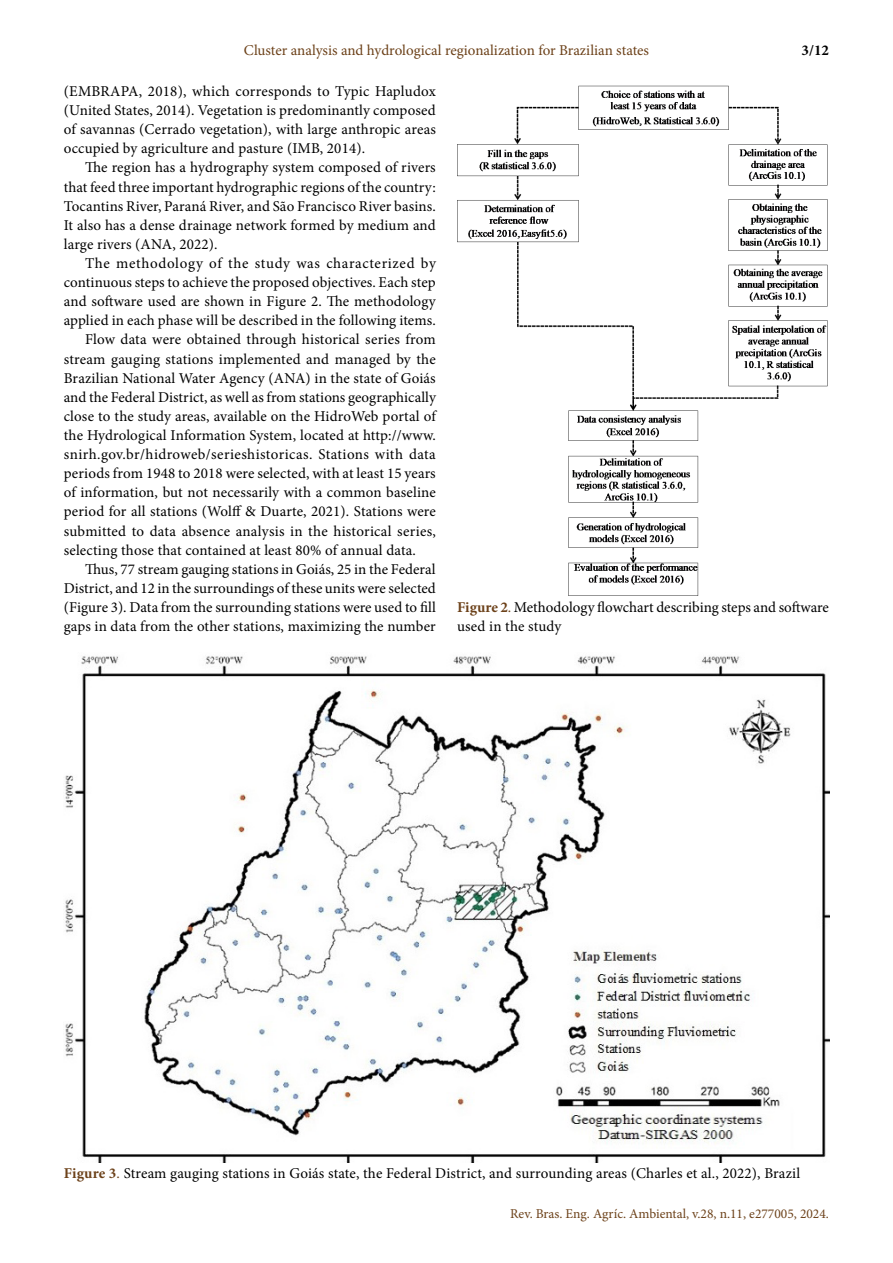
<style>
.page{position:relative;width:893px;height:1263px;background:#fff}
.page>*{position:absolute;margin:0;border:0;box-sizing:border-box;transform-origin:0 0}
.t1{font:15px/19px "Minion Pro";letter-spacing:.005em;color:#000;text-align:justify}
.t2{font:15px "Minion Pro";color:#6c4119}
.t3{font:15px "Minion Pro";letter-spacing:.025em;color:#000}
.t4{font:15px "Minion Pro";letter-spacing:.04em;color:#000}
.t5{font:700 15px "Minion Pro";color:#000}
.t6{font:13.5px "Minion Pro";color:#6c4119}
.s1{font-weight:700;color:#6c4119}
.s2{color:#6c4119}
</style>
<div class="page">
<img style="left:65px;top:655px;width:764px;height:508px">
<img style="left:457px;top:85px;width:371px;height:511px">
<p class="t2" style="left:244px;top:40px;width:407px">Cluster analysis and hydrological regionalization for Brazilian states</p>
<p class="t5" style="left:802px;top:40px;width:29px">3/12</p>
<p class="t1" style="left:64px;top:82px;width:374px">(EMBRAPA, 2018), which corresponds to Typic Hapludox (United States, 2014). Vegetation is predominantly composed of savannas (Cerrado vegetation), with large anthropic areas occupied by agriculture and pasture (IMB, 2014).</p>
<p class="t1" style="left:64px;top:158px;width:374px;text-indent:21px">The region has a hydrography system composed of rivers that feed three important hydrographic regions of the country:<br>Tocantins River, Paraná River, and São Francisco River basins.<br>It also has a dense drainage network formed by medium and large rivers (ANA, 2022).</p>
<p class="t4" style="left:85px;top:253px;width:352px">The methodology of the study was characterized by</p>
<p class="t1" style="left:64px;top:273px;width:373px">continuous steps to achieve the proposed objectives. Each step</p>
<p class="t1" style="left:64px;top:292px;width:374px">and software used are shown in Figure 2. The methodology</p>
<p class="t1" style="left:64px;top:311px;width:374px">applied in each phase will be described in the following items.</p>
<p class="t1" style="left:85px;top:330px;width:352px">Flow data were obtained through historical series from</p>
<p class="t1" style="left:64px;top:349px;width:374px">stream gauging stations implemented and managed by the</p>
<p class="t1" style="left:64px;top:368px;width:374px">Brazilian National Water Agency (ANA) in the state of Goiás</p>
<p class="t1" style="left:64px;top:387px;width:374px">and the Federal District, as well as from stations geographically</p>
<p class="t1" style="left:64px;top:407px;width:374px">close to the study areas, available on the HidroWeb portal of</p>
<p class="t1" style="left:64px;top:426px;width:374px">the Hydrological Information System, located at http://www.</p>
<p class="t3" style="left:64px;top:444px;width:374px">snirh.gov.br/hidroweb/serieshistoricas. Stations with data</p>
<p class="t1" style="left:64px;top:464px;width:374px">periods from 1948 to 2018 were selected, with at least 15 years</p>
<p class="t1" style="left:64px;top:483px;width:374px">of information, but not necessarily with a common baseline</p>
<p class="t1" style="left:64px;top:502px;width:374px">period for all stations (Wolff &amp; Duarte, 2021). Stations were</p>
<p class="t1" style="left:64px;top:521px;width:374px">submitted to data absence analysis in the historical series,</p>
<p class="t1" style="left:64px;top:540px;width:354px">selecting those that contained at least 80% of annual data.</p>
<p class="t1" style="left:85px;top:559px;width:352px">Thus, 77 stream gauging stations in Goiás, 25 in the Federal</p>
<p class="t1" style="left:64px;top:579px;width:374px">District, and 12 in the surroundings of these units were selected</p>
<p class="t1" style="left:64px;top:598px;width:374px">(Figure 3). Data from the surrounding stations were used to fill</p>
<p class="t1" style="left:64px;top:617px;width:374px">gaps in data from the other stations, maximizing the number</p>
<p class="t1" style="left:457px;top:598px;width:373px"><span class="s1">Figure 2</span><span class="s2">.</span> Methodology flowchart describing steps and software used in the study</p>
<p class="t1" style="left:64px;top:1163px;width:738px"><span class="s1">Figure 3</span><span class="s2">.</span> Stream gauging stations in Goiás state, the Federal District, and surrounding areas (Charles et al., 2022), Brazil</p>
<p class="t6" style="left:510px;top:1204px;width:320px">Rev. Bras. Eng. Agríc. Ambiental, v.28, n.11, e277005, 2024.</p>
</div>
